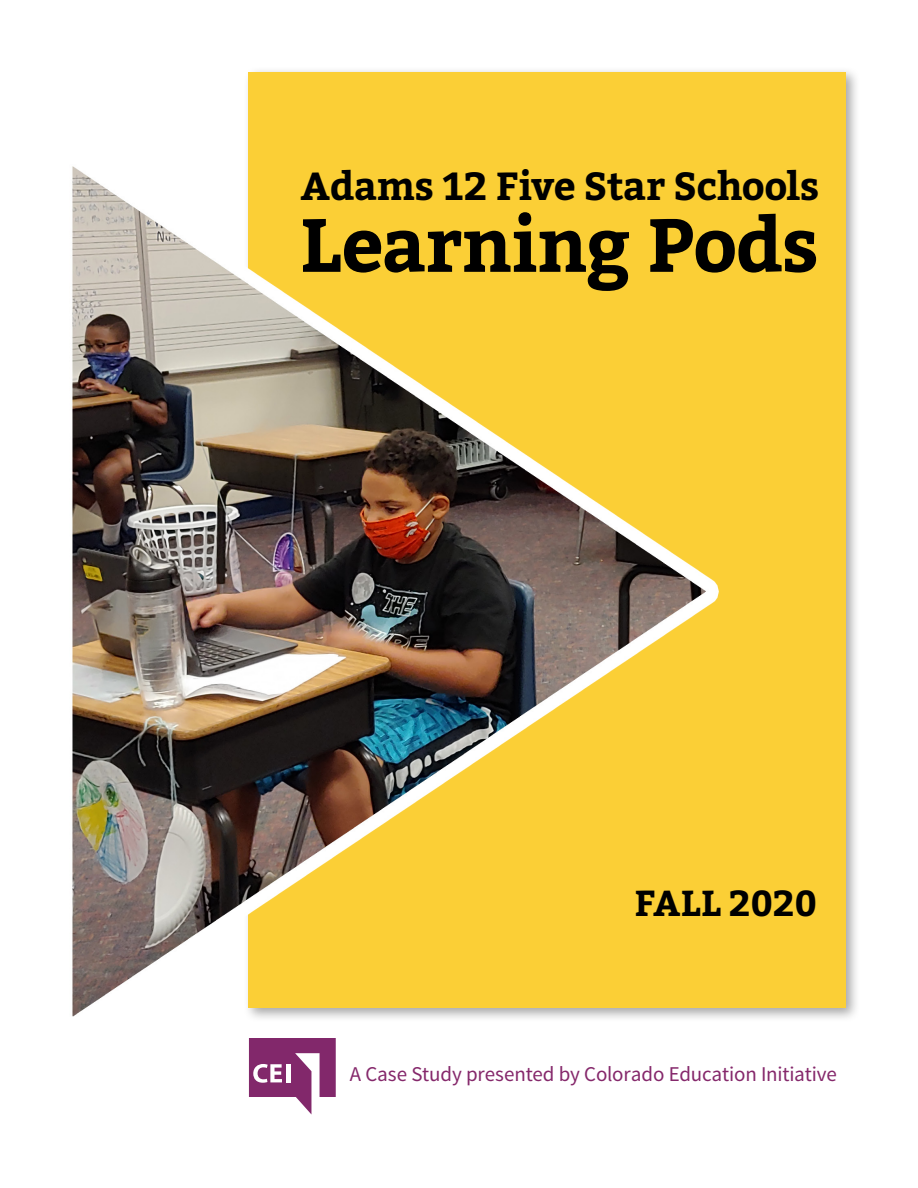
<style>
.page{position:relative;width:918px;height:1188px;background:#fff}
.page>*{position:absolute;margin:0;border:0;box-sizing:border-box;transform-origin:0 0}
.t1{font:700 75px "Bitter";letter-spacing:-.015em;color:#000}
.t2{font:700 39px "Bitter";letter-spacing:-.01em;color:#000}
.t3{font:700 36px "Bitter";letter-spacing:-.015em;color:#000}
.t4{font:21px "Source Sans Pro";letter-spacing:-.005em;color:#85286b}
</style>
<div class="page">
<div style="left:243px;top:67px;width:617px;height:956px;background:#000;opacity:.35"></div>
<div style="left:249px;top:72px;width:597px;height:936px;background:#fbcf36"></div>
<svg style="left:302px;top:1104px;width:10px;height:11px"></svg>
<img style="left:72px;top:83px;width:703px;height:1021px">
<h2 class="t2" style="left:301px;top:163px;width:520px">Adams 12 Five Star Schools</h2>
<h1 class="t1" style="left:301px;top:200px;width:520px">Learning Pods</h1>
<h3 class="t3" style="left:635px;top:881px;width:184px">FALL 2020</h3>
<p class="t4" style="left:350px;top:1061px;width:489px">A Case Study presented by Colorado Education Initiative</p>
</div>
